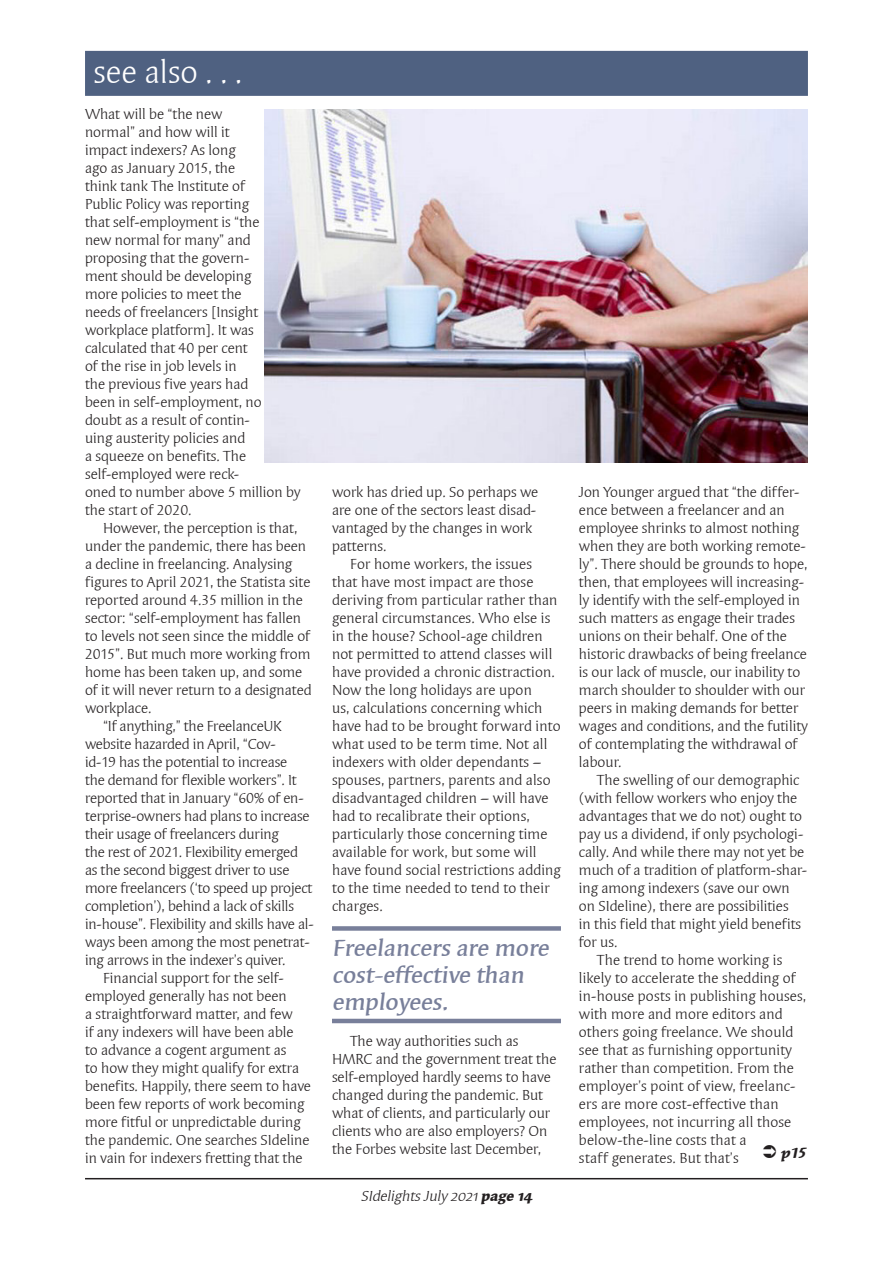
<style>
.page{position:relative;width:893px;height:1263px;background:#fff}
.page>*{position:absolute;margin:0;border:0;box-sizing:border-box;transform-origin:0 0}
.Section_heading{font:33px "Syndor OSITCTT Book";color:#fff}
.Pull_quote{font:24px/27px "Syndor Md OSITCTT Medium";color:#787f9a}
.Body_text{font:15px/18px "Syndor ITCTT Book";color:#231f20}
.First_para{font:15px/18px "Syndor ITCTT Book";color:#231f20}
.t1{font:italic 15px "Syndor OSITCTT Book";color:#231f20}
.t2{font:italic 15px "Syndor ITCTT Bold";color:#231f20}
.s1{font-family:"Syndor OSITCTT Bold"}
</style>
<div class="page">
<hr style="left:85px;top:1178px;width:723px;height:1px;background:#231f20">
<div style="left:85px;top:51px;width:723px;height:45px;background:#4f6181"></div>
<div style="left:332px;top:926px;width:229px;height:5px;background:#787f9a"></div>
<hr style="left:332px;top:1019px;width:229px;height:4px;background:#787f9a">
<img style="left:265px;top:109px;width:543px;height:353px">
<p class="Section_heading" style="left:94px;top:54px;width:150px">see also . . .</p>
<p class="First_para" style="left:85px;top:105px;width:217px">What will be “the new<br>normal” and how will it<br>impact indexers? As long<br>ago as January 2015, the<br>think tank The Institute of<br>Public Policy was reporting<br>that self-employment is “the<br>new normal for many” and proposing that the govern-<br>ment should be developing<br>more policies to meet the<br>needs of freelancers [Insight workplace platform]. It was calculated that 40 per cent<br>of the rise in job levels in<br>the previous five years had<br>been in self-employment, no doubt as a result of contin-<br>uing austerity policies and<br>a squeeze on benefits. The self-employed were reck-<br>oned to number above 5 million by the start of 2020.</p>
<p class="Body_text" style="left:85px;top:519px;width:228px;text-indent:18px">However, the perception is that, under the pandemic, there has been a decline in freelancing. Analysing figures to April 2021, the Statista site reported around 4.35 million in the sector: “self-employment has fallen to levels not seen since the middle of 2015”. But much more working from home has been taken up, and some of it will never return to a designated workplace.</p>
<p class="Body_text" style="left:85px;top:717px;width:230px;text-indent:18px">“If anything,” the FreelanceUK website hazarded in April, “Cov-<br>id-19 has the potential to increase<br>the demand for flexible workers”. It reported that in January “60% of en&shy;terprise-owners had plans to increase their usage of freelancers during<br>the rest of 2021. Flexibility emerged as the second biggest driver to use more freelancers (‘to speed up project completion’), behind a lack of skills in-house”. Flexibility and skills have al&shy;ways been among the most penetrat&shy;ing arrows in the indexer’s quiver.</p>
<p class="Body_text" style="left:85px;top:969px;width:227px;text-indent:18px">Financial support for the self&shy;employed generally has not been<br>a straightforward matter, and few<br>if any indexers will have been able<br>to advance a cogent argument as<br>to how they might qualify for extra benefits. Happily, there seem to have been few reports of work becoming more fitful or unpredictable during the pandemic. One searches SIdeline in vain for indexers fretting that the</p>
<p class="Body_text" style="left:332px;top:483px;width:208px">work has dried up. So perhaps we are one of the sectors least disad&shy;vantaged by the changes in work patterns.</p>
<p class="Body_text" style="left:332px;top:555px;width:230px;text-indent:18px">For home workers, the issues that have most impact are those deriving from particular rather than general circumstances. Who else is in the house? School-age children not permitted to attend classes will have provided a chronic distraction.<br>Now the long holidays are upon<br>us, calculations concerning which have had to be brought forward into what used to be term time. Not all indexers with older dependants – spouses, partners, parents and also disadvantaged children – will have had to recalibrate their options, particularly those concerning time available for work, but some will have found social restrictions adding to the time needed to tend to their charges.</p>
<p class="Pull_quote" style="left:332px;top:935px;width:222px">Freelancers are more cost-effective than employees.</p>
<p class="Body_text" style="left:332px;top:1032px;width:226px;text-indent:18px">The way authorities such as HMRC and the government treat the self-employed hardly seems to have changed during the pandemic. But what of clients, and particularly our clients who are also employers? On the Forbes website last December,</p>
<p class="t1" style="left:361px;top:1188px;width:176px">SIdelights July 2021<span class="s1">page 14</span></p>
<p class="Body_text" style="left:579px;top:483px;width:230px">Jon Younger argued that “the differ&shy;ence between a freelancer and an employee shrinks to almost nothing when they are both working remote&shy;ly”. There should be grounds to hope, then, that employees will increasing&shy;ly identify with the self-employed in such matters as engage their trades unions on their behalf. One of the historic drawbacks of being freelance is our lack of muscle, our inability to march shoulder to shoulder with our peers in making demands for better wages and conditions, and the futility of contemplating the withdrawal of labour.</p>
<p class="Body_text" style="left:579px;top:771px;width:230px;text-indent:18px">The swelling of our demographic (with fellow workers who enjoy the advantages that we do not) ought to pay us a dividend, if only psychologi&shy;cally. And while there may not yet be much of a tradition of platform-shar&shy;ing among indexers (save our own on SIdeline), there are possibilities<br>in this field that might yield benefits for us.</p>
<p class="Body_text" style="left:579px;top:951px;width:229px;text-indent:18px">The trend to home working is likely to accelerate the shedding of in-house posts in publishing houses, with more and more editors and others going freelance. We should see that as furnishing opportunity rather than competition. From the employer’s point of view, freelanc&shy;ers are more cost-effective than employees, not incurring all those below-the-line costs that a<br>staff generates. But that’s</p>
<p class="t2" style="left:781px;top:1144px;width:27px">p15</p>
</div>
